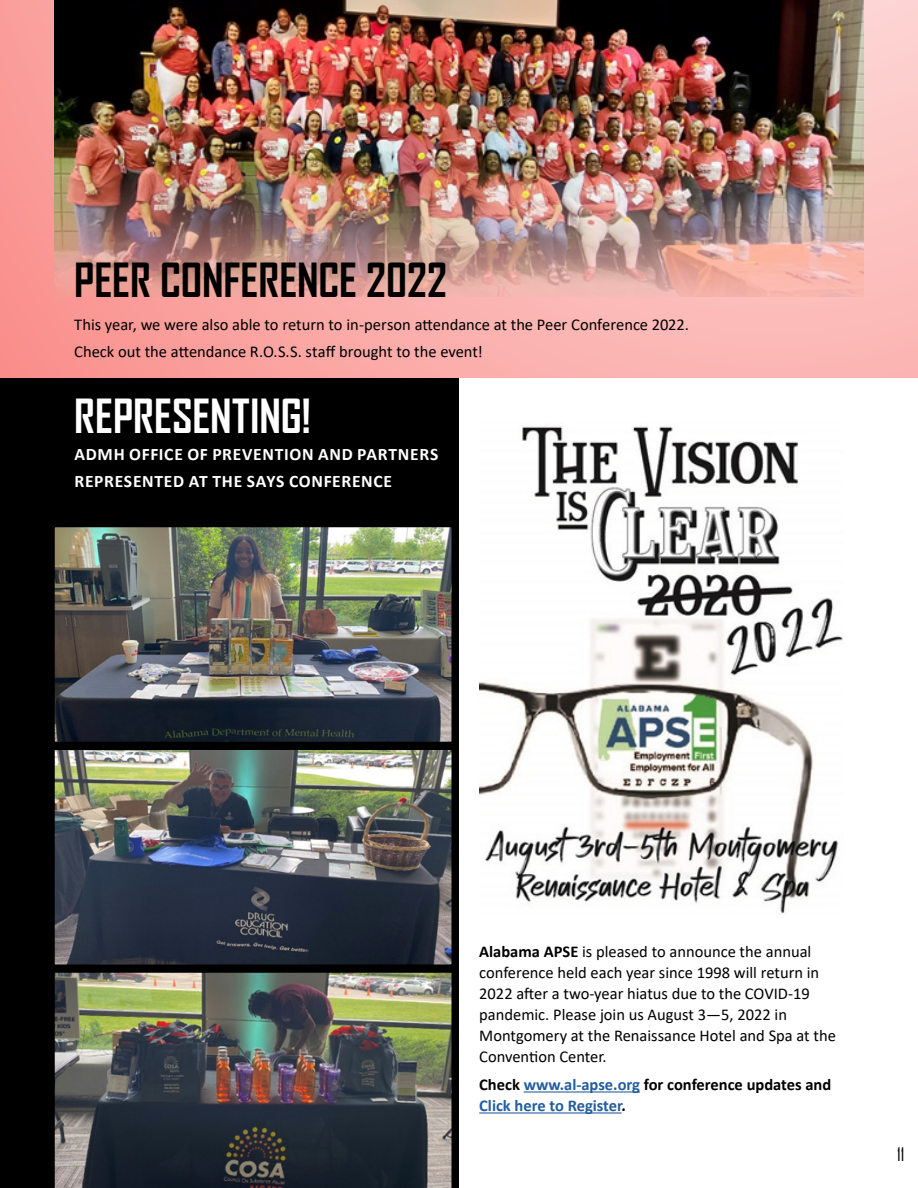
<style>
.page{position:relative;width:918px;height:1188px;background:#fff}
.page>*{position:absolute;margin:0;border:0;box-sizing:border-box;transform-origin:0 0}
.t1{font:700 45px "Agency FB";color:#000}
.t2{font:700 45px "Agency FB";color:#fff}
.t3{font:18px "Agency FB";color:#000}
.t4{font:700 17.55px/27px "Calibri";letter-spacing:.04em;color:#fff}
.t5{font:16.5px/21px "Calibri";color:#000}
.t6{font:700 16.5px/21px "Calibri";color:#215e9e}
.s1{font-weight:700}
.s2{color:#000}
</style>
<div class="page">
<svg style="left:0;top:0;width:918px;height:378px;background:#faadaa"></svg>
<div style="left:0;top:378px;width:459px;height:810px;background:#000"></div>
<img style="left:55px;top:0;width:809px;height:297px">
<img style="left:56px;top:529px;width:394px;height:434px">
<div style="left:47px;top:520px;width:412px;height:229px;border:8px solid #000"></div>
<div style="left:47px;top:742px;width:412px;height:230px;border:8px solid #000"></div>
<img style="left:47px;top:965px;width:412px;height:223px">
<img style="left:479px;top:426px;width:364px;height:488px">
<hr style="left:524px;top:1091px;width:116px;height:2px;background:#215e9e">
<hr style="left:479px;top:1112px;width:143px;height:2px;background:#215e9e">
<h1 class="t1" style="left:74px;top:252px;width:374px">PEER CONFERENCE 2022</h1>
<p class="t5" style="left:74px;top:310px;width:616px;line-height:27.8px">This year, we were also able to return to in-person attendance at the Peer Conference 2022.<br>Check out the attendance R.O.S.S. staff brought to the event!</p>
<h1 class="t2" style="left:74px;top:388px;width:238px">REPRESENTING!</h1>
<p class="t4" style="left:75px;top:440px;width:365px">ADMH OFFICE OF PREVENTION AND PARTNERS<br>REPRESENTED AT THE SAYS CONFERENCE</p>
<p class="t5" style="left:479px;top:941px;width:358px"><span class="s1">Alabama APSE</span> is pleased to announce the annual conference held each year since 1998 will return in 2022 after a two-year hiatus due to the COVID-19 pandemic. Please join us August 3—5, 2022 in Montgomery at the Renaissance Hotel and Spa at the Convention Center.</p>
<p class="t6" style="left:479px;top:1074px;width:354px"><span class="s2">Check</span> www.al-apse.org <span class="s2">for conference updates and<br></span>Click here to Register<span class="s2">.</span></p>
<p class="t3" style="left:897px;top:1144px;width:9px">11</p>
</div>
